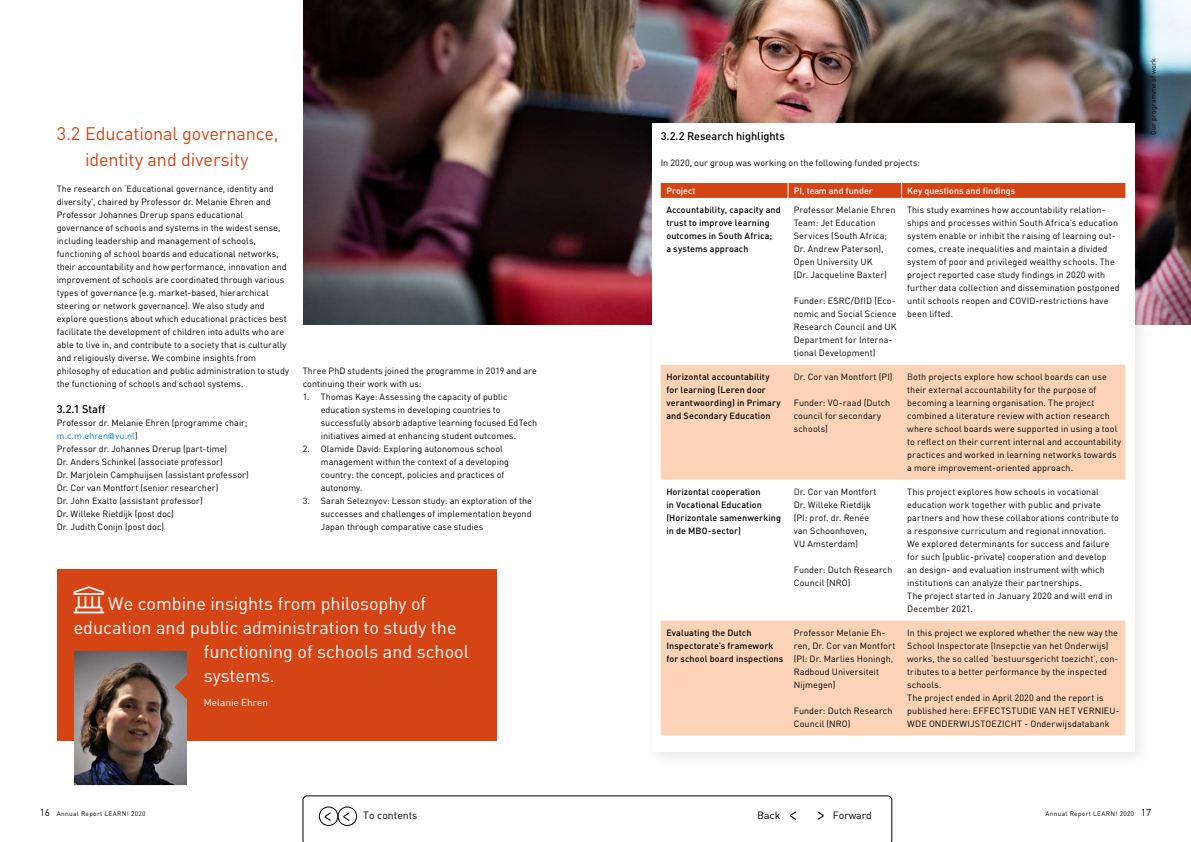
<style>
.page{position:relative;width:1191px;height:842px;background:#fff}
.page>*{position:absolute;margin:0;border:0;box-sizing:border-box;transform-origin:0 0}
.t1{font:300 24px "DIN Pro";color:#000;scale:.8 1}
.t2{font:18px "DIN Pro";color:#fff}
.t3{font:18px/26px "DIN Pro";letter-spacing:-.005em;color:#d44415;text-align:center}
.t4{font:500 11px "DIN Pro";letter-spacing:-.005em;color:#000}
.t5{font:10.5px "DIN Pro";color:#000}
.t6{font:10px "DIN Pro";letter-spacing:-.005em;color:#fff}
.t7{font:9px/13px "DIN Pro";letter-spacing:.01em;color:#000}
.t8{font:500 9px/13px "DIN Pro";letter-spacing:.01em;color:#000}
.t9{font:500 9px "DIN Pro";color:#fff}
.t10{font:7px "DIN Pro";letter-spacing:.015em;color:#000}
.t11{font:6.5px "DIN Pro";letter-spacing:.05em;color:#000}
.s1{color:#0081c9}
.s2{color:#222}
.s3{font-size:10px}
</style>
<div class="page">
<img style="left:303px;top:0;width:888px;height:324px">
<div style="left:643px;top:115px;width:508px;height:654px;background:#000;opacity:.1"></div>
<div style="left:652px;top:123px;width:482px;height:629px;background:#fff"></div>
<svg style="left:660px;top:365px;width:465px;height:370px;fill:#fcd3b6"></svg>
<svg style="left:660px;top:183px;width:465px;height:15px"></svg>
<div style="left:57px;top:569px;width:439px;height:171px;background:#d44415"></div>
<img style="left:75px;top:651px;width:112px;height:133px">
<svg style="left:175px;top:675px;width:12px;height:24px"></svg>
<svg style="left:303px;top:796px;width:589px;height:46px"></svg>
<h2 class="t3" style="left:57px;top:119px;width:223px">3.2 Educational governance, identity and diversity</h2>
<p class="t7" style="left:57px;top:181px;width:234px">The research on ‘Educational governance, identity and diversity’, chaired by Professor dr. Melanie Ehren and Professor Johannes Drerup spans educational governance of schools and systems in the widest sense, including leadership and management of schools, functioning of school boards and educational networks, their accountability and how performance, innovation and improvement of schools are coordinated through various types of governance (e.g. market-based, hierarchical steering or network governance). We also study and explore questions about which educational practices best facilitate the development of children into adults who are able to live in, and contribute to a society that is culturally and religiously diverse. We combine insights from philosophy of education and public administration to study the functioning of schools and school systems.</p>
<p class="t4" style="left:57px;top:400px;width:50px">3.2.1 Staff</p>
<p class="t7" style="left:57px;top:415px;width:194px">Professor dr. Melanie Ehren (programme chair; <span class="s1">m.c.m.ehren@vu.nl</span>)<br>Professor dr. Johannes Drerup (part-time)<br>Dr. Anders Schinkel (associate professor)<br>Dr. Marjolein Camphuijsen (assistant professor)<br>Dr. Cor van Montfort (senior researcher)<br>Dr. John Exalto (assistant professor)<br>Dr. Willeke Rietdijk (post doc)<br>Dr. Judith Conijn (post doc)</p>
<p class="t7" style="left:303px;top:363px;width:235px">Three PhD students joined the programme in 2019 and are continuing their work with us:</p>
<p class="t7" style="left:321px;top:389px;width:218px;text-indent:-18px">1. Thomas Kaye: Assessing the capacity of public education systems in developing countries to successfully absorb adaptive learning focused EdTech initiatives aimed at enhancing student outcomes.</p>
<p class="t7" style="left:321px;top:441px;width:190px;text-indent:-18px">2. Olamide David: Exploring autonomous school management within the context of a developing country: the concept, policies and practices of autonomy.</p>
<p class="t7" style="left:321px;top:493px;width:213px;text-align:justify;text-indent:-18px">3. Sarah Seleznyov: Lesson study: an exploration of the successes and challenges of implementation beyond Japan through comparative case studies</p>
<h2 class="t2" style="left:74px;top:589px;width:354px">●■ We combine insights from philosophy of</h2>
<h2 class="t2" style="left:74px;top:613px;width:384px">education and public administration to study the</h2>
<h2 class="t2" style="left:204px;top:637px;width:267px">functioning of schools and school</h2>
<h2 class="t2" style="left:204px;top:661px;width:73px">systems.</h2>
<p class="t6" style="left:204px;top:694px;width:66px">Melanie Ehren</p>
<p class="t4" style="left:660px;top:127px;width:126px">3.2.2 Research highlights</p>
<p class="t7" style="left:660px;top:155px;width:261px">In 2020, our group was working on the following funded projects:</p>
<p class="t9" style="left:666px;top:183px;width:31px">Project</p>
<p class="t9" style="left:793px;top:183px;width:81px">PI, team and funder</p>
<p class="t9" style="left:907px;top:183px;width:109px">Key questions and findings</p>
<p class="t8" style="left:666px;top:203px;width:116px">Accountability, capacity and trust to improve learning outcomes in South Africa;<br>a systems approach</p>
<p class="t7" style="left:793px;top:203px;width:103px">Professor Melanie Ehren<br>Team: Jet Education<br>Services (South Africa;<br>Dr. Andrew Paterson),<br>Open University UK<br>(Dr. Jacqueline Baxter)</p>
<p class="t7" style="left:793px;top:294px;width:104px">Funder: ESRC/DfID (Eco&shy;nomic and Social Science<br>Research Council and UK<br>Department for Interna&shy;tional Development)</p>
<p class="t7" style="left:907px;top:203px;width:214px">This study examines how accountability relation&shy;ships and processes within South Africa’s education system enable or inhibit the raising of learning out&shy;comes, create inequalities and maintain a divided system of poor and privileged wealthy schools. The project reported case study findings in 2020 with further data collection and dissemination postponed until schools reopen and COVID-restrictions have been lifted.</p>
<p class="t8" style="left:666px;top:369px;width:116px">Horizontal accountability for learning (Leren door verantwoording) in Primary and Secondary Education</p>
<p class="t7" style="left:793px;top:369px;width:100px"><span class="s2">D</span>r. Cor van Montfort (PI)</p>
<p class="t7" style="left:793px;top:395px;width:98px">Funder: VO-raad (Dutch council for secondary schools)</p>
<p class="t8" style="left:666px;top:484px;width:116px">Horizontal cooperation<br>in Vocational Education (Horizontale samenwerking in de MBO-sector)</p>
<p class="t7" style="left:793px;top:484px;width:84px"><span class="s2">D</span>r. Cor van Montfort<br>Dr. Willeke Rietdijk (PI: prof. dr. Renée van Schoonhoven,<br>VU Amsterdam)</p>
<p class="t7" style="left:793px;top:562px;width:100px">Funder: Dutch Research<br>Council (NRO)</p>
<p class="t8" style="left:666px;top:625px;width:118px">Evaluating the Dutch<br>Inspectorate’s framework for school board inspections</p>
<p class="t7" style="left:793px;top:625px;width:103px">Professor Melanie Eh&shy;ren, Dr. Cor van Montfort (PI: Dr. Marlies Honingh,<br>Radboud Universiteit<br>Nijmegen)</p>
<p class="t7" style="left:793px;top:703px;width:100px">Funder: Dutch Research<br>Council (NRO)</p>
<p class="t7" style="left:907px;top:369px;width:215px"><span class="s2">B</span>oth projects explore how school boards can use their external accountability for the purpose of becoming a learning organisation. The project combined a literature review with action research where school boards were supported in using a tool to reflect on their current internal and accountability practices and worked in learning networks towards a more improvement-oriented approach.</p>
<p class="t7" style="left:907px;top:484px;width:213px">This project explores how schools in vocational education work together with public and private partners and how these collaborations contribute to a responsive curriculum and regional innovation.<br>We explored determinants for success and failure for such (public-private) cooperation and develop<br>an design- and evaluation instrument with which institutions can analyze their partnerships.<br>The project started in January 2020 and will end in December 2021.</p>
<p class="t7" style="left:907px;top:625px;width:214px">In this project we explored whether the new way the School Inspectorate (Insepctie van het Onderwijs) works, the so called ‘bestuursgericht toezicht’, con&shy;tributes to a better performance by the inspected schools.<br>The project ended in April 2020 and the report is published here: EFFECTSTUDIE VAN HET VERNIEU-WDE ONDERWIJSTOEZICHT - Onderwijsdatabank</p>
<p class="t10" style="left:1147px;top:134px;width:78px;rotate:-90deg">Our programme of work</p>
<p class="t11" style="left:40px;top:809px;width:107px"><span class="s3">16</span> Annual Report LEARN! 2020</p>
<p class="t11" style="left:1045px;top:809px;width:107px">Annual Report LEARN! 2020 <span class="s3">17</span></p>
<h1 class="t1" style="left:323px;top:795px;width:37px">&lt; &lt;</h1>
<p class="t5" style="left:363px;top:807px;width:56px">To contents</p>
<p class="t5" style="left:757px;top:807px;width:25px">Back</p>
<p class="t5" style="left:832px;top:807px;width:41px">Forward</p>
<h1 class="t1" style="left:788px;top:795px;width:14px">&lt;</h1>
</div>
